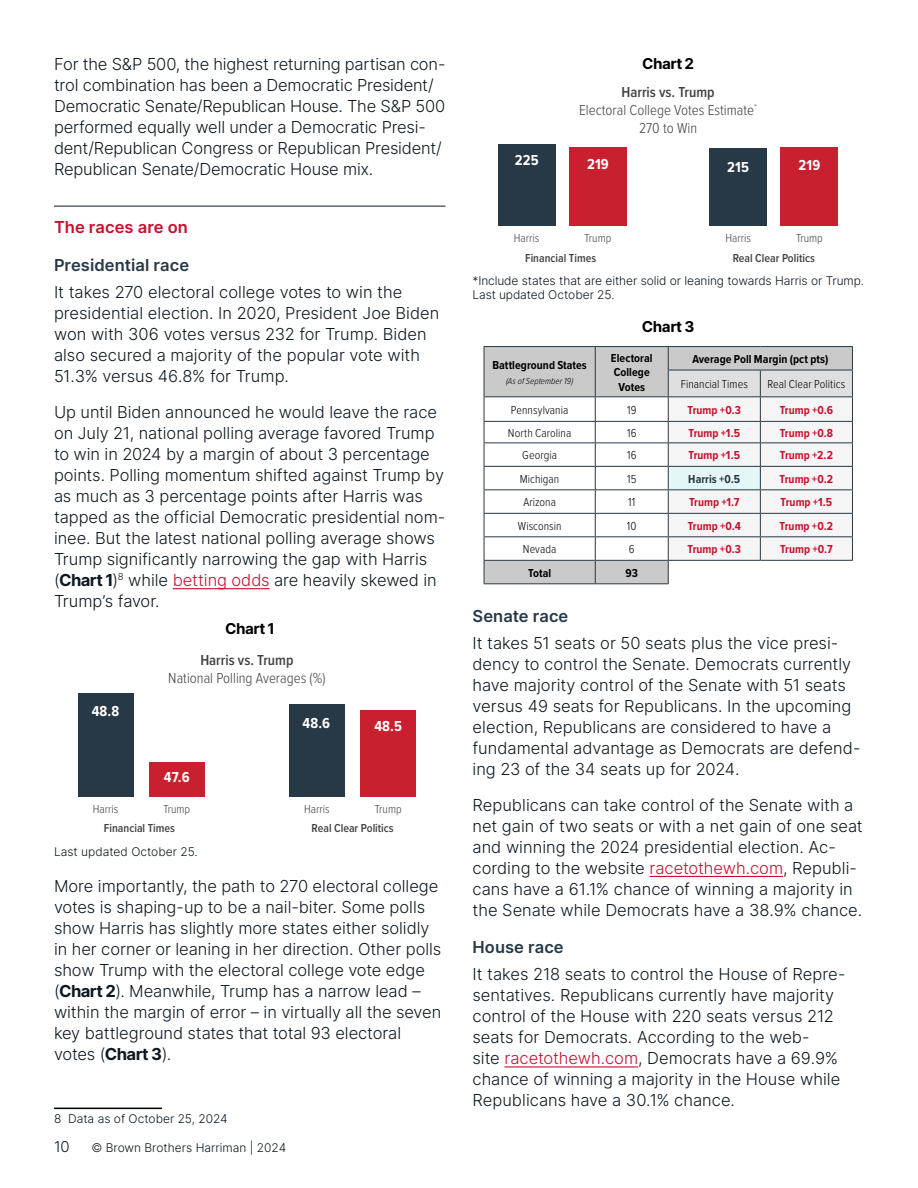
<style>
.page{position:relative;width:918px;height:1188px;background:#fff}
.page>*{position:absolute;margin:0;border:0;box-sizing:border-box;transform-origin:0 0}
.Body{font:300 16.5px/21px "Inter";letter-spacing:-.005em;color:#0d1821}
.SUB_2{font:16.5px "Inter";letter-spacing:.005em;color:#273846}
.SUB_1-Rule_Above{font:16.5px "Inter";letter-spacing:.005em;color:#c8102e}
.t1{font:300 15px/18px "Proxima Nova Cond";color:#414042;text-align:center}
.t2{font:700 15px "Proxima Nova Cond";letter-spacing:.01em;color:#fff}
.CHART_Head{font:700 15px "Inter Tight";letter-spacing:.01em;color:#000}
.t3{font:300 15px "Inter";color:#0d1821}
.Disclosures{font:300 12px/14.4px "Inter";letter-spacing:-.01em;color:#0d1821}
.CHART_TEXT{font:700 12px "Proxima Nova Cond";color:#c8102e}
.CHART_TEXT-2{font:300 12px "Proxima Nova Cond";letter-spacing:.005em;color:#000}
.CHART_TEXT-3{font:700 12px/14.4px "Proxima Nova Cond";letter-spacing:.005em;color:#000;text-align:center}
.t4{font:600 12px/19.5px "Proxima Nova Cond";color:#414042}
.t5{font:300 12px "Proxima Nova Cond";color:#414042}
.CHART_TEXT-4{font:700 12px "Proxima Nova Cond";letter-spacing:.005em;color:#273846}
.CHART_TEXT-5{font:italic 300 9px "Proxima Nova Cond";letter-spacing:.01em;color:#000}
.s1{font-family:"Inter Tight";font-weight:700}
.s2{color:#c8102e}
.s3{font-weight:600}
.s4{font-weight:300}
</style>
<div class="page">
<hr style="left:54px;top:206px;width:392px;height:1px;background:#0d1821">
<hr style="left:173px;top:588px;width:97px;height:1px;background:#c8102e">
<div style="left:149px;top:763px;width:55px;height:34px;background:#c8202f"></div>
<div style="left:361px;top:711px;width:55px;height:86px;background:#c8202f"></div>
<div style="left:289px;top:705px;width:56px;height:92px;background:#273846"></div>
<div style="left:78px;top:693px;width:55px;height:104px;background:#273846"></div>
<hr style="left:54px;top:1108px;width:108px;height:1px;background:#000">
<hr style="left:649px;top:876px;width:134px;height:1px;background:#c8102e">
<hr style="left:504px;top:1066px;width:134px;height:2px;background:#c8102e">
<div style="left:710px;top:149px;width:57px;height:77px;background:#273846"></div>
<div style="left:781px;top:147px;width:57px;height:79px;background:#c8202f"></div>
<div style="left:569px;top:147px;width:58px;height:79px;background:#c8202f"></div>
<div style="left:498px;top:145px;width:57px;height:81px;background:#273846"></div>
<hr style="left:484px;top:346px;width:111px;height:1px;background:#273846">
<hr style="left:595px;top:346px;width:73px;height:1px;background:#273846">
<hr style="left:668px;top:346px;width:92px;height:1px;background:#273846">
<hr style="left:760px;top:346px;width:93px;height:1px;background:#273846">
<hr style="left:484px;top:583px;width:111px;height:1px;background:#273846">
<hr style="left:595px;top:583px;width:74px;height:1px;background:#273846">
<svg style="left:484px;top:347px;width:369px;height:236px"></svg>
<hr style="left:668px;top:560px;width:92px;height:1px;background:#273846">
<hr style="left:760px;top:560px;width:93px;height:1px;background:#273846">
<p class="Body" style="left:54px;top:53px;width:393px">For the S&amp;P 500, the highest returning partisan con&shy;trol combination has been a Democratic President/ Democratic Senate/Republican House. The S&amp;P 500 performed equally well under a Democratic Presi&shy;dent/Republican Congress or Republican President/ Republican Senate/Democratic House mix.</p>
<p class="SUB_1-Rule_Above" style="left:54px;top:215px;width:135px">The races are on</p>
<h1 class="SUB_2" style="left:54px;top:253px;width:137px">Presidential race</h1>
<p class="Body" style="left:54px;top:281px;width:387px">It takes 270 electoral college votes to win the presidential election. In 2020, President Joe Biden won with 306 votes versus 232 for Trump. Biden also secured a majority of the popular vote with 51.3% versus 46.8% for Trump.</p>
<p class="Body" style="left:54px;top:401px;width:393px">Up until Biden announced he would leave the race on July 21, national polling average favored Trump to win in 2024 by a margin of about 3 percentage points. Polling momentum shifted against Trump by as much as 3 percentage points after Harris was tapped as the official Democratic presidential nom&shy;inee. But the latest national polling average shows Trump significantly narrowing the gap with Harris (<span class="s1">Chart 1</span>)<sup>8</sup> while <span class="s2">betting odds</span> are heavily skewed in Trump’s favor.</p>
<p class="CHART_Head" style="left:226px;top:617px;width:50px">Chart 1</p>
<p class="t2" style="left:92px;top:700px;width:29px">48.8</p>
<p class="t1" style="left:168px;top:650px;width:159px"><span class="s3">Harris vs. Trump<br></span>National Polling Averages (%)</p>
<p class="t2" style="left:164px;top:766px;width:27px">47.6</p>
<p class="t2" style="left:303px;top:712px;width:29px">48.6</p>
<p class="t2" style="left:374px;top:715px;width:29px">48.5</p>
<p class="t5" style="left:93px;top:800px;width:27px">Harris</p>
<p class="t5" style="left:163px;top:800px;width:28px">Trump</p>
<p class="t5" style="left:304px;top:800px;width:27px">Harris</p>
<p class="t5" style="left:375px;top:800px;width:28px">Trump</p>
<p class="t4" style="left:104px;top:818px;width:73px">Financial Times</p>
<p class="t4" style="left:312px;top:818px;width:84px">Real Clear Politics</p>
<p class="Disclosures" style="left:54px;top:844px;width:145px">Last updated October 25.</p>
<p class="Body" style="left:54px;top:875px;width:389px">More importantly, the path to 270 electoral college votes is shaping-up to be a nail-biter. Some polls show Harris has slightly more states either solidly in her corner or leaning in her direction. Other polls show Trump with the electoral college vote edge (<span class="s1">Chart 2</span>). Meanwhile, Trump has a narrow lead – within the margin of error – in virtually all the seven key battleground states that total 93 electoral votes (<span class="s1">Chart 3</span>).</p>
<p class="Disclosures" style="left:54px;top:1111px;width:175px">8 Data as of October 25, 2024</p>
<p class="t3" style="left:54px;top:1136px;width:17px">10</p>
<p class="Disclosures" style="left:92px;top:1140px;width:196px">© Brown Brothers Harriman | 2024</p>
<p class="CHART_Head" style="left:643px;top:52px;width:53px">Chart 2</p>
<p class="t1" style="left:579px;top:82px;width:179px"><span class="s3">Harris vs. Trump<br></span>Electoral College Votes Estimate<sup>*<br></sup>270 to Win</p>
<p class="t2" style="left:515px;top:149px;width:25px">225</p>
<p class="t2" style="left:587px;top:153px;width:23px">219</p>
<p class="t2" style="left:727px;top:156px;width:23px">215</p>
<p class="t2" style="left:799px;top:154px;width:23px">219</p>
<p class="t5" style="left:514px;top:229px;width:27px">Harris</p>
<p class="t5" style="left:725px;top:229px;width:27px">Harris</p>
<p class="t5" style="left:796px;top:229px;width:28px">Trump</p>
<p class="t4" style="left:525px;top:228px;width:88px;text-indent:59px"><span class="s4">Trump<br></span>Financial Times</p>
<p class="t4" style="left:733px;top:248px;width:84px">Real Clear Politics</p>
<p class="Disclosures" style="left:472px;top:273px;width:393px">*Include states that are either solid or leaning towards Harris or Trump.<br>Last updated October 25.</p>
<p class="CHART_Head" style="left:642px;top:316px;width:53px">Chart 3</p>
<p class="CHART_TEXT-3" style="left:492px;top:357px;width:96px">Battleground States</p>
<p class="CHART_TEXT-5" style="left:506px;top:375px;width:69px">(As of September 19)</p>
<p class="CHART_TEXT-3" style="left:611px;top:351px;width:43px">Electoral<br>College<br>Votes</p>
<p class="CHART_TEXT-3" style="left:692px;top:352px;width:137px">Average Poll Margin (pct pts)</p>
<p class="CHART_TEXT-2" style="left:681px;top:375px;width:69px">Financial Times</p>
<p class="CHART_TEXT-2" style="left:767px;top:375px;width:80px">Real Clear Politics</p>
<p class="CHART_TEXT-2" style="left:511px;top:401px;width:59px">Pennsylvania</p>
<p class="CHART_TEXT-2" style="left:627px;top:401px;width:11px">19</p>
<p class="CHART_TEXT" style="left:688px;top:401px;width:55px">Trump +0.3</p>
<p class="CHART_TEXT" style="left:780px;top:401px;width:55px">Trump +0.6</p>
<p class="CHART_TEXT-2" style="left:508px;top:424px;width:65px">North Carolina</p>
<p class="CHART_TEXT-2" style="left:627px;top:424px;width:11px">16</p>
<p class="CHART_TEXT" style="left:689px;top:424px;width:53px">Trump +1.5</p>
<p class="CHART_TEXT" style="left:780px;top:424px;width:55px">Trump +0.8</p>
<p class="CHART_TEXT-2" style="left:522px;top:447px;width:36px">Georgia</p>
<p class="CHART_TEXT-2" style="left:627px;top:447px;width:11px">16</p>
<p class="CHART_TEXT" style="left:689px;top:447px;width:53px">Trump +1.5</p>
<p class="CHART_TEXT" style="left:780px;top:447px;width:55px">Trump +2.2</p>
<p class="CHART_TEXT-2" style="left:520px;top:470px;width:41px">Michigan</p>
<p class="CHART_TEXT-2" style="left:627px;top:470px;width:11px">15</p>
<p class="CHART_TEXT-4" style="left:688px;top:470px;width:54px">Harris +0.5</p>
<p class="CHART_TEXT" style="left:780px;top:470px;width:55px">Trump +0.2</p>
<p class="CHART_TEXT-2" style="left:523px;top:494px;width:34px">Arizona</p>
<p class="CHART_TEXT-2" style="left:628px;top:494px;width:9px">11</p>
<p class="CHART_TEXT" style="left:689px;top:494px;width:52px">Trump +1.7</p>
<p class="CHART_TEXT" style="left:781px;top:494px;width:53px">Trump +1.5</p>
<p class="CHART_TEXT-2" style="left:518px;top:517px;width:45px">Wisconsin</p>
<p class="CHART_TEXT-2" style="left:627px;top:517px;width:11px">10</p>
<p class="CHART_TEXT" style="left:688px;top:517px;width:55px">Trump +0.4</p>
<p class="CHART_TEXT" style="left:780px;top:517px;width:55px">Trump +0.2</p>
<p class="CHART_TEXT-2" style="left:523px;top:540px;width:35px">Nevada</p>
<p class="CHART_TEXT-2" style="left:629px;top:540px;width:7px">6</p>
<p class="CHART_TEXT" style="left:688px;top:540px;width:55px">Trump +0.3</p>
<p class="CHART_TEXT" style="left:780px;top:540px;width:54px">Trump +0.7</p>
<p class="CHART_TEXT-3" style="left:528px;top:565px;width:25px">Total</p>
<p class="CHART_TEXT-3" style="left:626px;top:565px;width:14px">93</p>
<h1 class="SUB_2" style="left:472px;top:604px;width:97px">Senate race</h1>
<p class="Body" style="left:472px;top:632px;width:390px">It takes 51 seats or 50 seats plus the vice presi&shy;dency to control the Senate. Democrats currently have majority control of the Senate with 51 seats versus 49 seats for Republicans. In the upcoming election, Republicans are considered to have a fundamental advantage as Democrats are defend&shy;ing 23 of the 34 seats up for 2024.</p>
<p class="Body" style="left:472px;top:794px;width:392px">Republicans can take control of the Senate with a net gain of two seats or with a net gain of one seat and winning the 2024 presidential election. Ac&shy;cording to the website <span class="s2">racetothewh.com</span>, Republi&shy;cans have a 61.1% chance of winning a majority in the Senate while Democrats have a 38.9% chance.</p>
<h1 class="SUB_2" style="left:472px;top:935px;width:93px">House race</h1>
<p class="Body" style="left:472px;top:964px;width:375px">It takes 218 seats to control the House of Repre&shy;sentatives. Republicans currently have majority control of the House with 220 seats versus 212 seats for Democrats. According to the web-<br>site <span class="s2">racetothewh.com</span>, Democrats have a 69.9% chance of winning a majority in the House while Republicans have a 30.1% chance.</p>
</div>
